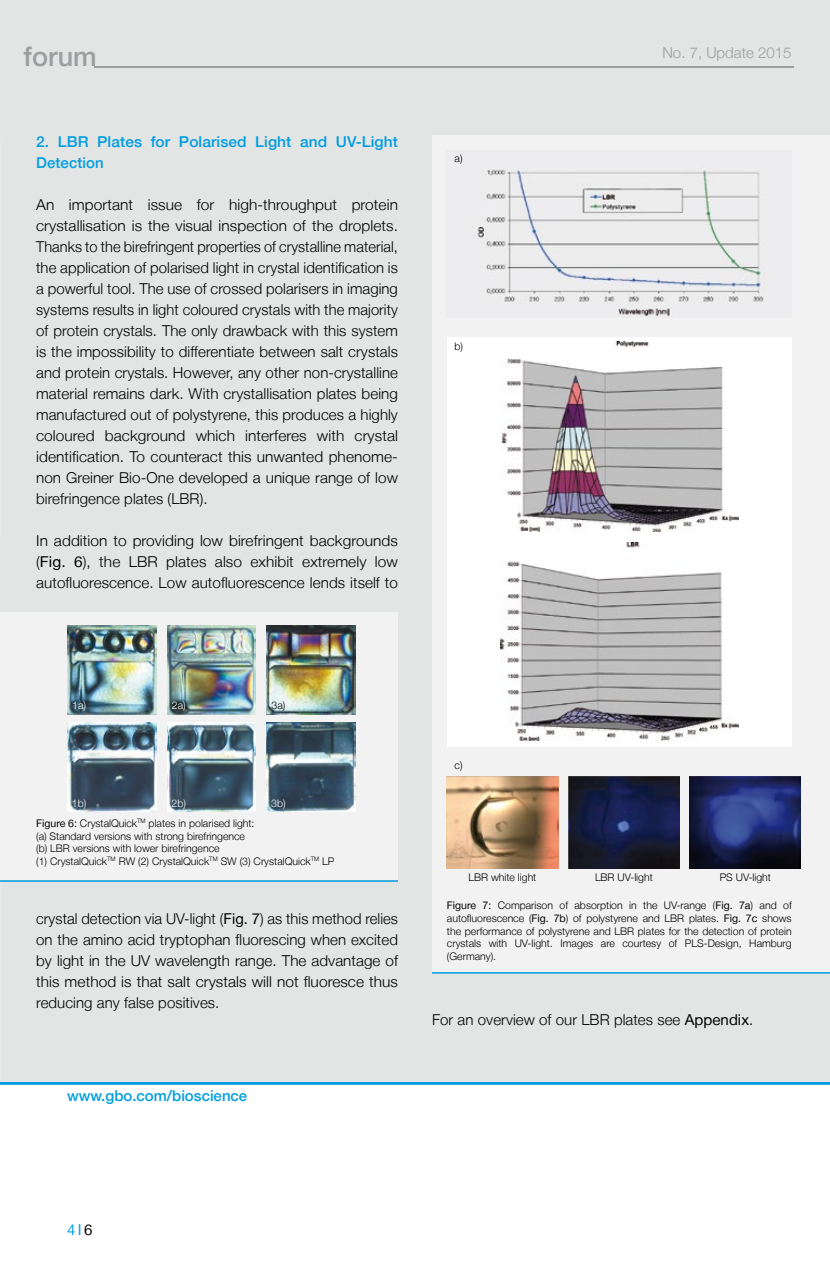
<style>
.page{position:relative;width:830px;height:1263px;background:#fff}
.page>*{position:absolute;margin:0;border:0;box-sizing:border-box;transform-origin:0 0}
.t1{font:500 27px "Helvetica Neue LT";color:#9c9e9f}
.t2{font:300 15px/21px "Helvetica Neue LT";letter-spacing:.005em;color:#000;text-align:justify}
.t3{font:500 15px/21px "Helvetica Neue LT";letter-spacing:.005em;color:#009ee0}
.t4{font:300 15px "Helvetica Neue LT";color:#9c9e9f}
.t5{font:15px "Helvetica Neue LT";color:#009ee0}
.t6{font:300 10.5px/12.6px "Helvetica Neue LT";color:#000}
.t7{font:300 10.5px "Helvetica Neue LT";color:#fff}
.s1{font-weight:400}
.s2{color:#000}
</style>
<div class="page">
<hr style="left:0;top:1082px;width:829px;height:3px;background:#009ee0">
<div style="left:0;top:0;width:829px;height:1082px;background:#e3e4e4"></div>
<hr style="left:95px;top:66px;width:698px;height:2px;background:#9c9e9f">
<div style="left:0;top:612px;width:398px;height:268px;background:#f2f2f3"></div>
<hr style="left:0;top:880px;width:398px;height:2px;background:#009ee0">
<img style="left:67px;top:625px;width:89px;height:89px">
<img style="left:167px;top:625px;width:88px;height:89px">
<img style="left:266px;top:625px;width:89px;height:89px">
<img style="left:67px;top:723px;width:89px;height:88px">
<img style="left:266px;top:723px;width:89px;height:88px">
<div style="left:432px;top:135px;width:397px;height:837px;background:#f2f2f3"></div>
<hr style="left:432px;top:972px;width:397px;height:2px;background:#009ee0">
<img style="left:472px;top:165px;width:300px;height:153px">
<div style="left:446px;top:337px;width:345px;height:202px;background:#fff"></div>
<img style="left:502px;top:342px;width:236px;height:189px">
<div style="left:446px;top:539px;width:345px;height:208px;background:#fff"></div>
<img style="left:500px;top:543px;width:238px;height:197px">
<img style="left:446px;top:777px;width:112px;height:91px">
<img style="left:568px;top:777px;width:111px;height:91px">
<img style="left:689px;top:777px;width:111px;height:91px">
<img style="left:167px;top:723px;width:88px;height:88px">
<h1 class="t1" style="left:24px;top:41px;width:75px">forum</h1>
<p class="t4" style="left:662px;top:44px;width:130px">No. 7, Update 2015</p>
<p class="t3" style="left:36px;top:131px;width:363px">2. LBR Plates for Polarised Light and UV-Light<br>Detection</p>
<p class="t2" style="left:36px;top:194px;width:363px">An important issue for high-throughput protein crystallisation is the visual inspection of the droplets.<br>Thanks to the birefringent properties of crystalline material, the application of polarised light in crystal identification is a powerful tool. The use of crossed polarisers in imaging systems results in light coloured crystals with the majority of protein crystals. The only drawback with this system is the impossibility to differentiate between salt crystals and protein crystals. However, any other non-crystalline material remains dark. With crystallisation plates being manufactured out of polystyrene, this produces a highly coloured background which interferes with crystal identification. To counteract this unwanted phenome&shy;non Greiner Bio-One developed a unique range of low birefringence plates (LBR).</p>
<p class="t2" style="left:36px;top:530px;width:363px">In addition to providing low birefringent backgrounds (<span class="s1">Fig. 6</span>), the LBR plates also exhibit extremely low autofluorescence. Low autofluorescence lends itself to</p>
<p class="t6" style="left:454px;top:152px;width:9px">a)</p>
<p class="t6" style="left:454px;top:339px;width:10px">b)</p>
<p class="t7" style="left:72px;top:699px;width:15px">1a)</p>
<p class="t7" style="left:172px;top:699px;width:15px">2a)</p>
<p class="t6" style="left:271px;top:699px;width:15px">3a)</p>
<p class="t7" style="left:72px;top:797px;width:16px">1b)</p>
<p class="t7" style="left:271px;top:797px;width:16px">3b)</p>
<p class="t7" style="left:171px;top:797px;width:16px">2b)</p>
<p class="t6" style="left:36px;top:817px;width:300px"><span class="s1">Figure 6:</span> CrystalQuick<sup>TM</sup> plates in polarised light:<br>(a) Standard versions with strong birefringence<br>(b) LBR versions with lower birefringence<br>(1) CrystalQuick<sup>TM</sup> RW (2) CrystalQuick<sup>TM</sup> SW (3) CrystalQuick<sup>TM</sup> LP</p>
<p class="t2" style="left:36px;top:908px;width:363px">crystal detection via UV-light (<span class="s1">Fig. 7</span>) as this method relies on the amino acid tryptophan fluorescing when excited by light in the UV wavelength range. The advantage of this method is that salt crystals will not fluoresce thus reducing any false positives.</p>
<p class="t3" style="left:67px;top:1085px;width:182px">www.gbo.com/bioscience</p>
<p class="t6" style="left:454px;top:759px;width:9px">c)</p>
<p class="t6" style="left:468px;top:870px;width:69px">LBR white light</p>
<p class="t6" style="left:594px;top:870px;width:59px">LBR UV-light</p>
<p class="t6" style="left:719px;top:870px;width:53px">PS UV-light</p>
<p class="t6" style="left:446px;top:899px;width:346px;text-align:justify"><span class="s1">Figure 7:</span> Comparison of absorption in the UV-range (<span class="s1">Fig. 7a</span>) and of autofluorescence (<span class="s1">Fig. 7b</span>) of polystyrene and LBR plates. <span class="s1">Fig. 7c</span> shows the performance of polystyrene and LBR plates for the detection of protein crystals with UV-light. Images are courtesy of PLS-Design, Hamburg (Germany).</p>
<p class="t2" style="left:432px;top:1009px;width:323px">For an overview of our LBR plates see <span class="s1">Appendix</span>.</p>
<p class="t5" style="left:67px;top:1221px;width:27px">4I<span class="s2">6</span></p>
</div>
